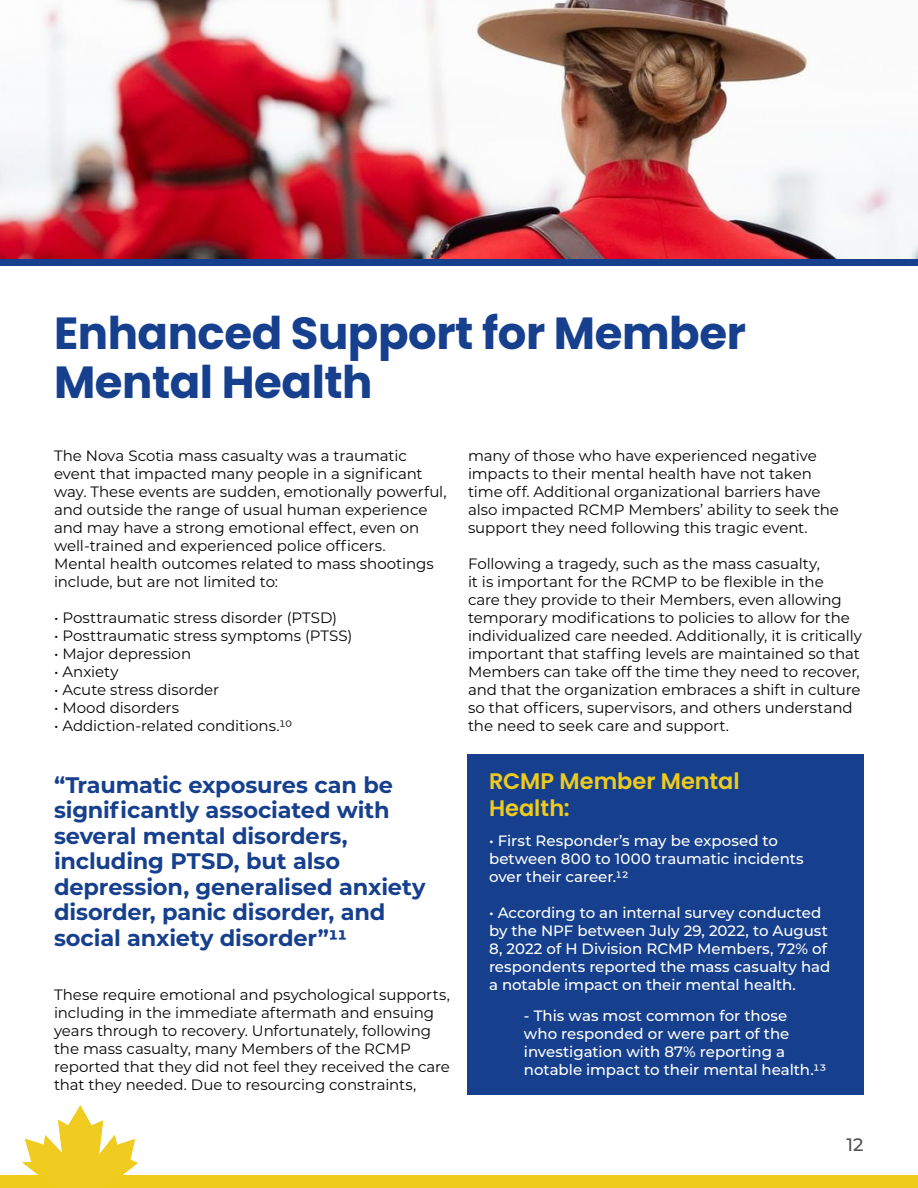
<style>
.page{position:relative;width:918px;height:1188px;background:#fff}
.page>*{position:absolute;margin:0;border:0;box-sizing:border-box;transform-origin:0 0}
.t1{font:700 45px/49.5px "Poppins";letter-spacing:-.01em;color:#16408e}
.t2{font:700 22.5px/25.5px "Montserrat";letter-spacing:-.005em;color:#16408e}
.t3{font:600 22.5px/27px "Poppins";color:#efcb1c}
.t4{font:500 18px "Montserrat";color:#535353}
.t5{font:15px/18px "Montserrat";letter-spacing:-.005em;color:#040503}
.t6{font:500 15px/18px "Montserrat";letter-spacing:-.005em;color:#fff}
</style>
<div class="page">
<img style="left:0;top:0;width:918px;height:259px">
<img style="left:23px;top:1106px;width:115px;height:69px">
<div style="left:468px;top:754px;width:396px;height:341px;background:#16408e"></div>
<div style="left:0;top:1175px;width:918px;height:13px;background:#efcb1c"></div>
<div style="left:0;top:259px;width:918px;height:7px;background:#16408e"></div>
<p class="t1" style="left:54px;top:309px;width:693px">Enhanced Support for Member<br>Mental Health</p>
<p class="t5" style="left:54px;top:447px;width:394px">The Nova Scotia mass casualty was a traumatic event that impacted many people in a significant way. These events are sudden, emotionally powerful, and outside the range of usual human experience and may have a strong emotional effect, even on well-trained and experienced police officers.</p>
<p class="t5" style="left:54px;top:555px;width:381px">Mental health outcomes related to mass shootings include, but are not limited to:</p>
<p class="t5" style="left:54px;top:609px;width:285px">• Posttraumatic stress disorder (PTSD)</p>
<p class="t5" style="left:54px;top:627px;width:300px">• Posttraumatic stress symptoms (PTSS)</p>
<p class="t5" style="left:54px;top:645px;width:139px">• Major depression</p>
<p class="t5" style="left:54px;top:663px;width:66px">• Anxiety</p>
<p class="t5" style="left:54px;top:681px;width:167px">• Acute stress disorder</p>
<p class="t5" style="left:54px;top:699px;width:127px">• Mood disorders</p>
<p class="t5" style="left:54px;top:717px;width:239px">• Addiction-related conditions.10</p>
<p class="t2" style="left:54px;top:771px;width:373px">“Traumatic exposures can be significantly associated with several mental disorders, including PTSD, but also depression, generalised anxiety disorder, panic disorder, and social anxiety disorder”11</p>
<p class="t5" style="left:54px;top:985px;width:398px">These require emotional and psychological supports, including in the immediate aftermath and ensuing years through to recovery. Unfortunately, following the mass casualty, many Members of the RCMP reported that they did not feel they received the care that they needed. Due to resourcing constraints,</p>
<p class="t5" style="left:468px;top:447px;width:373px">many of those who have experienced negative impacts to their mental health have not taken time off. Additional organizational barriers have also impacted RCMP Members’ ability to seek the support they need following this tragic event.</p>
<p class="t5" style="left:468px;top:555px;width:395px">Following a tragedy, such as the mass casualty,<br>it is important for the RCMP to be flexible in the<br>care they provide to their Members, even allowing temporary modifications to policies to allow for the individualized care needed. Additionally, it is critically important that staffing levels are maintained so that Members can take off the time they need to recover, and that the organization embraces a shift in culture so that officers, supervisors, and others understand the need to seek care and support.</p>
<p class="t3" style="left:489px;top:768px;width:252px">RCMP Member Mental<br>Health:</p>
<p class="t6" style="left:489px;top:832px;width:316px">• First Responder’s may be exposed to between 800 to 1000 traumatic incidents over their career.12</p>
<p class="t6" style="left:489px;top:904px;width:343px">• According to an internal survey conducted by the NPF between July 29, 2022, to August 8, 2022 of H Division RCMP Members, 72% of respondents reported the mass casualty had a notable impact on their mental health.</p>
<p class="t6" style="left:524px;top:1006px;width:304px">- This was most common for those<br>who responded or were part of the investigation with 87% reporting a notable impact to their mental health.13</p>
<p class="t4" style="left:847px;top:1132px;width:18px">12</p>
</div>
